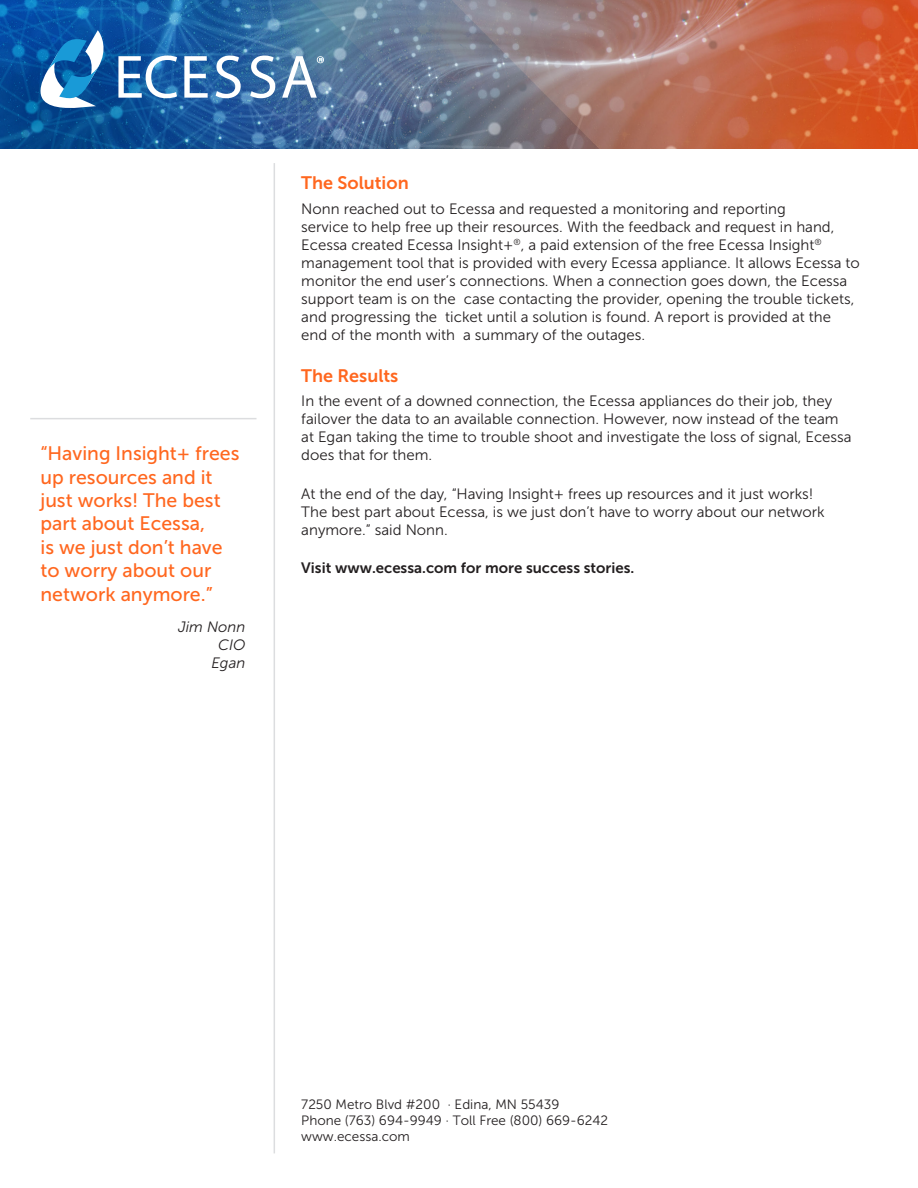
<style>
.page{position:relative;width:918px;height:1188px;background:#fff}
.page>*{position:absolute;margin:0;border:0;box-sizing:border-box;transform-origin:0 0}
.Paragraph_Style_1{font:19.5px/23.4px "Museo Sans 500";color:#ff671f}
.Last_Paragraph{font:18px "Museo Sans 700";color:#ff671f}
.Last_Paragraph-2{font:15px/18px "Museo Sans 300";color:#231f20}
.Last_Paragraph-3{font:15px "Museo Sans 700";color:#231f20}
.Paragraph_Style_2{font:italic 15px/18px "Museo Sans 300";color:#231f20;text-align:right}
.Last_Paragraph-4{font:13.5px/16.2px "Museo Sans 300";color:#231f20}
</style>
<div class="page">
<hr style="left:274px;top:163px;width:1px;height:990px;background:#dcdddf">
<img style="left:0;top:0;width:918px;height:148px">
<svg style="left:40px;top:30px;width:68px;height:78px"></svg>
<svg style="left:118px;top:56px;width:59px;height:42px"></svg>
<svg style="left:184px;top:56px;width:24px;height:42px"></svg>
<svg style="left:216px;top:56px;width:25px;height:42px"></svg>
<svg style="left:250px;top:56px;width:25px;height:42px"></svg>
<svg style="left:282px;top:56px;width:42px;height:42px"></svg>
<hr style="left:30px;top:418px;width:226px;height:1px;background:#dcdddf">
<p class="Paragraph_Style_1" style="left:40px;top:442px;width:200px">“Having Insight+ frees up resources and it just works! The best part about Ecessa,<br>is we just don’t have to worry about our network anymore.”</p>
<p class="Paragraph_Style_2" style="left:178px;top:618px;width:69px">Jim Nonn<br>CIO<br>Egan</p>
<p class="Last_Paragraph" style="left:301px;top:173px;width:109px">The Solution</p>
<p class="Last_Paragraph-2" style="left:301px;top:200px;width:560px">Nonn reached out to Ecessa and requested a monitoring and reporting<br>service to help free up their resources. With the feedback and request in hand, Ecessa created Ecessa Insight+<sup>®</sup>, a paid extension of the free Ecessa Insight<sup>® </sup>management tool that is provided with every Ecessa appliance. It allows Ecessa to monitor the end user’s connections. When a connection goes down, the Ecessa support team is on the case contacting the provider, opening the trouble tickets, and progressing the ticket until a solution is found. A report is provided at the end of the month with a summary of the outages.</p>
<p class="Last_Paragraph" style="left:301px;top:365px;width:99px">The Results</p>
<p class="Last_Paragraph-2" style="left:301px;top:392px;width:552px">In the event of a downed connection, the Ecessa appliances do their job, they failover the data to an available connection. However, now instead of the team at Egan taking the time to trouble shoot and investigate the loss of signal, Ecessa does that for them.</p>
<p class="Last_Paragraph-2" style="left:301px;top:485px;width:525px">At the end of the day, “Having Insight+ frees up resources and it just works!<br>The best part about Ecessa, is we just don’t have to worry about our network anymore.” said Nonn.</p>
<p class="Last_Paragraph-3" style="left:301px;top:559px;width:335px">Visit www.ecessa.com for more success stories.</p>
<p class="Last_Paragraph-4" style="left:301px;top:1096px;width:308px">7250 Metro Blvd #200 · Edina, MN 55439<br>Phone (763) 694-9949 · Toll Free (800) 669-6242 www.ecessa.com</p>
</div>
